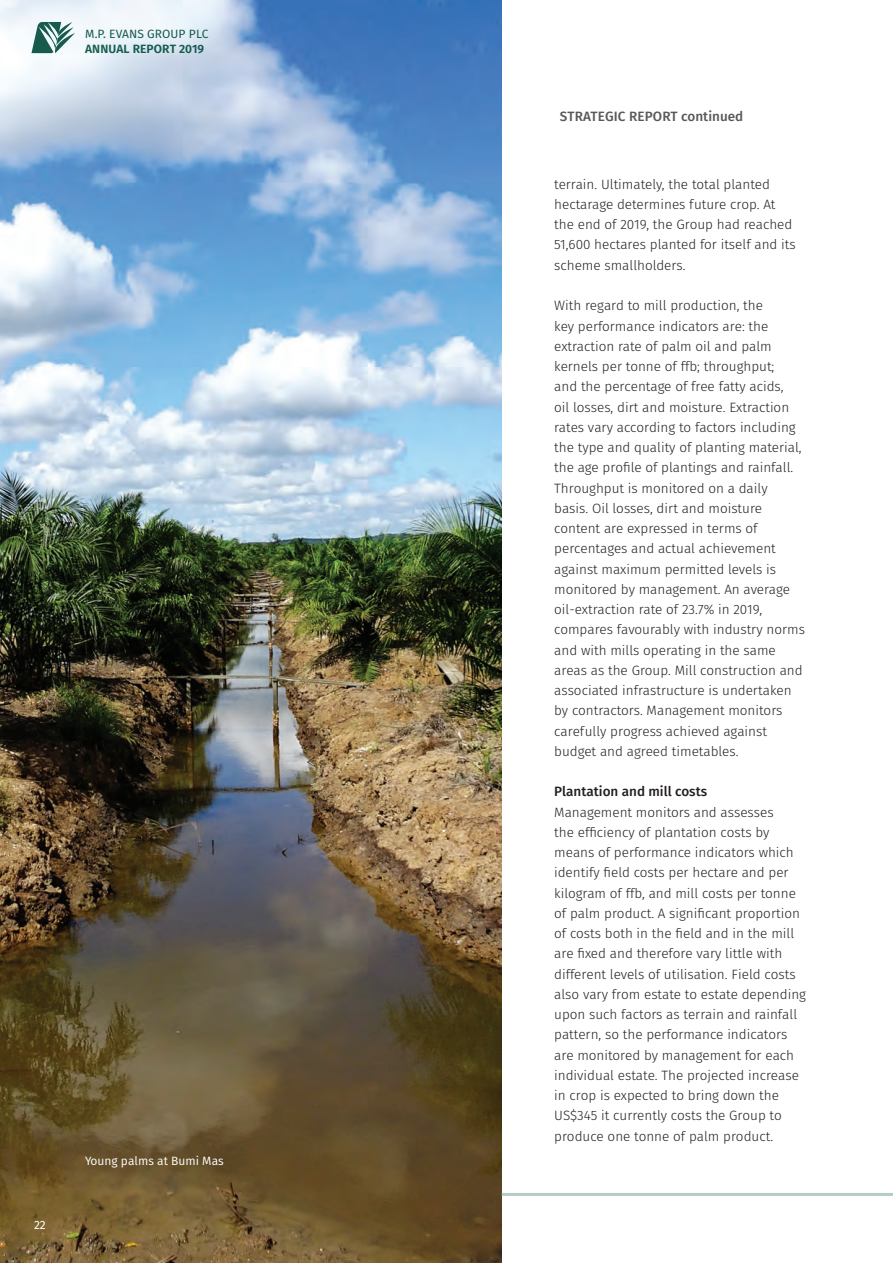
<style>
.page{position:relative;width:893px;height:1263px;background:#fff}
.page>*{position:absolute;margin:0;border:0;box-sizing:border-box;transform-origin:0 0}
.t1{font:300 13.5px/20.2px "Fira Sans";color:#231f20}
.t2{font:500 13.5px "Fira Sans";color:#57585a}
.t3{font:500 13.5px "Fira Sans";color:#231f20}
.t4{font:12px "Fira Sans";color:#fff}
.t5{font:12px "Fira Sans";letter-spacing:.01em;color:#165b4e}
.t6{font:600 12px "Fira Sans";letter-spacing:.01em;color:#165b4e}
.t7{font:12px "Fira Sans";color:#fff}
</style>
<div class="page">
<img style="left:0;top:0;width:502px;height:1263px">
<svg style="left:31px;top:22px;width:44px;height:31px"></svg>
<svg style="left:499px;top:145px;width:394px;height:1052px"></svg>
<p class="t5" style="left:85px;top:25px;width:125px">M.P. EVANS GROUP PLC</p>
<p class="t6" style="left:85px;top:40px;width:121px">ANNUAL REPORT 2019</p>
<p class="t7" style="left:34px;top:1217px;width:13px">22</p>
<p class="t4" style="left:85px;top:1152px;width:140px">Young palms at Bumi Mas</p>
<p class="t2" style="left:560px;top:107px;width:185px">STRATEGIC REPORT continued</p>
<p class="t1" style="left:554px;top:174px;width:243px">terrain. Ultimately, the total planted hectarage determines future crop. At the end of 2019, the Group had reached 51,600 hectares planted for itself and its scheme smallholders.</p>
<p class="t1" style="left:554px;top:295px;width:252px">With regard to mill production, the<br>key performance indicators are: the extraction rate of palm oil and palm kernels per tonne of ffb; throughput;<br>and the percentage of free fatty acids,<br>oil losses, dirt and moisture. Extraction rates vary according to factors including the type and quality of planting material, the age profile of plantings and rainfall.<br>Throughput is monitored on a daily basis. Oil losses, dirt and moisture content are expressed in terms of percentages and actual achievement against maximum permitted levels is monitored by management. An average oil-extraction rate of 23.7% in 2019, compares favourably with industry norms and with mills operating in the same areas as the Group. Mill construction and associated infrastructure is undertaken by contractors. Management monitors carefully progress achieved against budget and agreed timetables.</p>
<p class="t3" style="left:554px;top:782px;width:154px">Plantation and mill costs</p>
<p class="t1" style="left:554px;top:802px;width:253px">Management monitors and assesses<br>the efficiency of plantation costs by means of performance indicators which identify field costs per hectare and per kilogram of ffb, and mill costs per tonne of palm product. A significant proportion of costs both in the field and in the mill are fixed and therefore vary little with different levels of utilisation. Field costs also vary from estate to estate depending upon such factors as terrain and rainfall pattern, so the performance indicators are monitored by management for each individual estate. The projected increase in crop is expected to bring down the US$345 it currently costs the Group to produce one tonne of palm product.</p>
</div>
